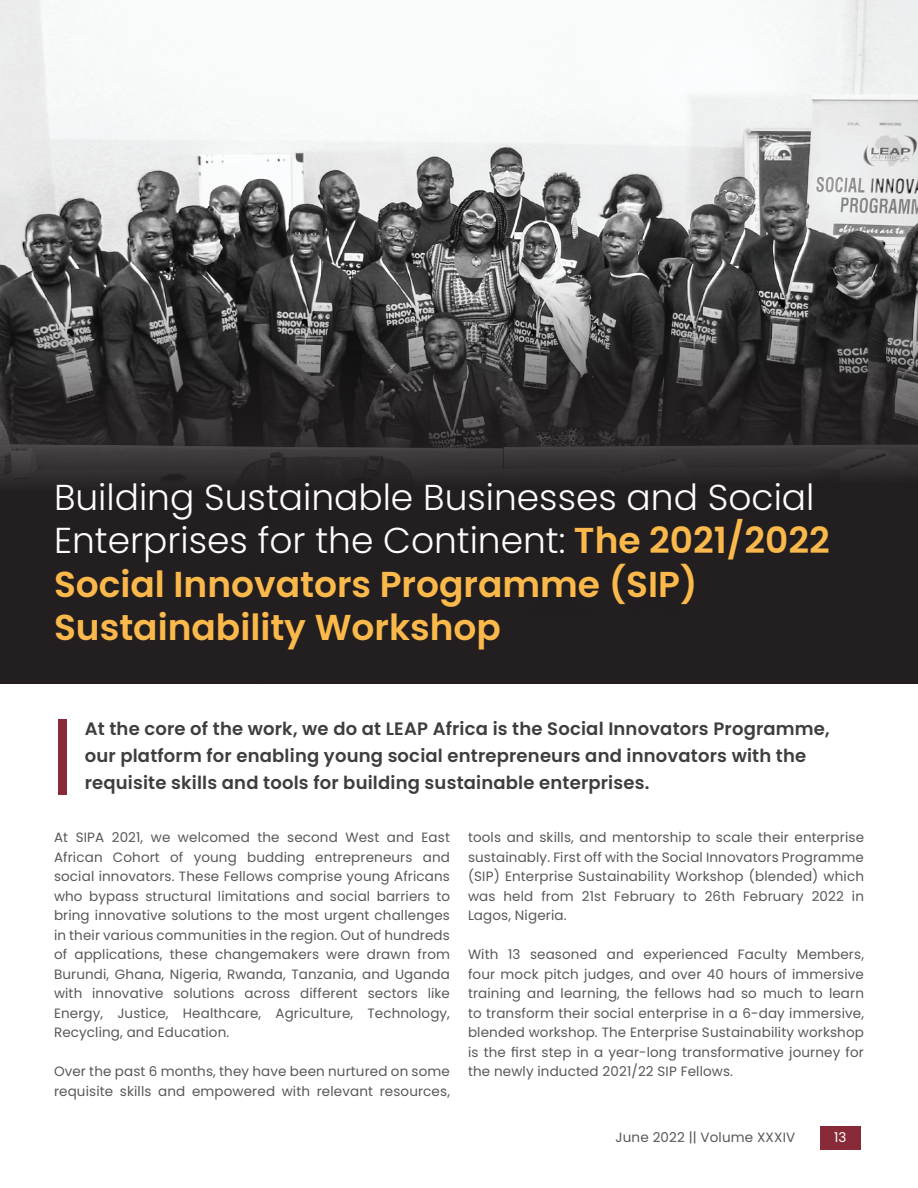
<style>
.page{position:relative;width:918px;height:1188px;background:#fff}
.page>*{position:absolute;margin:0;border:0;box-sizing:border-box;transform-origin:0 0}
.t1{font:300 36px/43.2px "Poppins";color:#fff}
.t2{font:600 18px/27px "Poppins";letter-spacing:.01em;color:#3e3e3f}
.t3{font:13.5px/19.5px "Poppins";letter-spacing:.01em;color:#57585a;text-align:justify}
.t4{font:13.5px "Poppins";color:#fff}
.s1{font-weight:600;color:#fcb94b}
</style>
<div class="page">
<div style="left:820px;top:1126px;width:41px;height:24px;background:#892a38"></div>
<img style="left:0;top:0;width:918px;height:684px">
<div style="left:58px;top:719px;width:9px;height:76px;background:#892a38"></div>
<h1 class="t1" style="left:54px;top:476px;width:777px">Building Sustainable Businesses and Social Enterprises for the Continent: <span class="s1">The 2021/2022<br>Social Innovators Programme (SIP)<br>Sustainability Workshop</span></h1>
<h2 class="t2" style="left:85px;top:715px;width:747px">At the core of the work, we do at LEAP Africa is the Social Innovators Programme, our platform for enabling young social entrepreneurs and innovators with the requisite skills and tools for building sustainable enterprises.</h2>
<p class="t3" style="left:54px;top:828px;width:398px">At SIPA 2021, we welcomed the second West and East African Cohort of young budding entrepreneurs and social innovators. These Fellows comprise young Africans who bypass structural limitations and social barriers to bring innovative solutions to the most urgent challenges in their various communities in the region. Out of hundreds of applications, these changemakers were drawn from Burundi, Ghana, Nigeria, Rwanda, Tanzania, and Uganda with innovative solutions across different sectors like Energy, Justice, Healthcare, Agriculture, Technology, Recycling, and Education.</p>
<p class="t3" style="left:54px;top:1062px;width:398px">Over the past 6 months, they have been nurtured on some requisite skills and empowered with relevant resources,</p>
<p class="t3" style="left:468px;top:828px;width:398px">tools and skills, and mentorship to scale their enterprise sustainably. First off with the Social Innovators Programme (SIP) Enterprise Sustainability Workshop (blended) which was held from 21st February to 26th February 2022 in Lagos, Nigeria.</p>
<p class="t3" style="left:468px;top:945px;width:398px">With 13 seasoned and experienced Faculty Members, four mock pitch judges, and over 40 hours of immersive training and learning, the fellows had so much to learn to transform their social enterprise in a 6-day immersive, blended workshop. The Enterprise Sustainability workshop is the first step in a year-long transformative journey for the newly inducted 2021/22 SIP Fellows.</p>
<p class="t3" style="left:616px;top:1128px;width:181px">June 2022 || Volume XXXIV</p>
<p class="t4" style="left:834px;top:1129px;width:14px">13</p>
</div>
